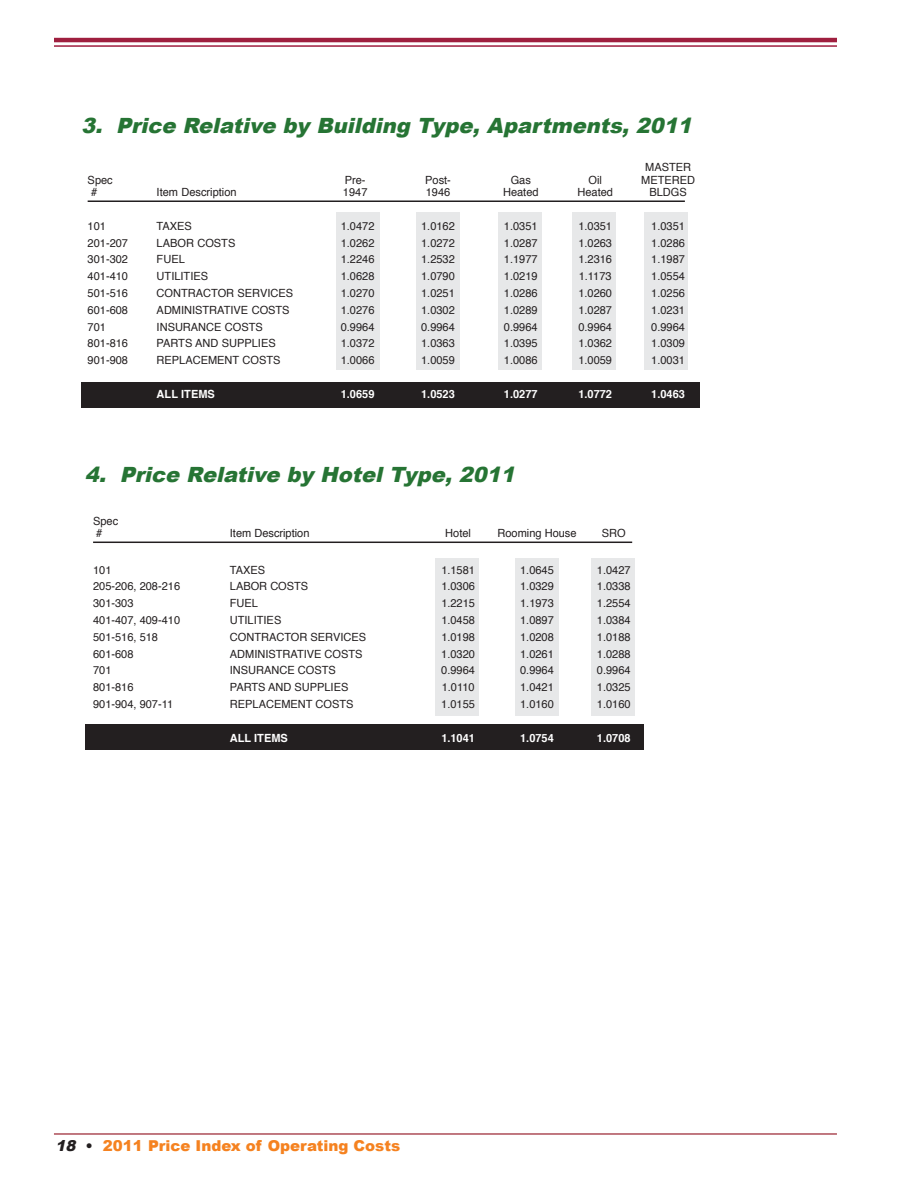
<style>
.page{position:relative;width:918px;height:1188px;background:#fff}
.page>*{position:absolute;margin:0;border:0;box-sizing:border-box;transform-origin:0 0}
.t1{font:italic 900 21px "Arial";color:#267434}
.t2{font:900 15px "Arial";color:#f58220}
.t3{font:11.25px/12.6px "Helvetica";color:#231f20}
.t4{font:700 11.25px "Helvetica";color:#fff}
.s1{font-style:italic;color:#231f20}
.s2{color:#231f20}
</style>
<div class="page">
<div style="left:336px;top:213px;width:44px;height:157px;background:#e7e8e9"></div>
<div style="left:417px;top:213px;width:43px;height:157px;background:#e7e8e9"></div>
<div style="left:498px;top:213px;width:44px;height:157px;background:#e7e8e9"></div>
<div style="left:572px;top:213px;width:43px;height:157px;background:#e7e8e9"></div>
<div style="left:645px;top:213px;width:43px;height:157px;background:#e7e8e9"></div>
<div style="left:81px;top:382px;width:619px;height:25px;background:#231f20"></div>
<div style="left:516px;top:558px;width:43px;height:157px;background:#e7e8e9"></div>
<div style="left:591px;top:558px;width:44px;height:157px;background:#e7e8e9"></div>
<div style="left:435px;top:558px;width:44px;height:157px;background:#e7e8e9"></div>
<div style="left:86px;top:725px;width:558px;height:25px;background:#231f20"></div>
<hr style="left:93px;top:542px;width:539px;height:1px;background:#231f20">
<hr style="left:54px;top:1133px;width:783px;height:2px;background:#ad4c57">
<hr style="left:54px;top:38px;width:783px;height:4px;background:#9f1f3f">
<hr style="left:54px;top:45px;width:783px;height:2px;background:#9f1f3f">
<hr style="left:88px;top:200px;width:597px;height:2px;background:#231f20">
<h1 class="t1" style="left:81px;top:110px;width:617px">3. Price Relative by Building Type, Apartments, 2011</h1>
<p class="t3" style="left:645px;top:162px;width:47px">MASTER</p>
<p class="t3" style="left:88px;top:174px;width:27px">Spec</p>
<p class="t3" style="left:345px;top:174px;width:22px">Pre-</p>
<p class="t3" style="left:425px;top:174px;width:27px">Post-</p>
<p class="t3" style="left:511px;top:174px;width:22px">Gas</p>
<p class="t3" style="left:589px;top:174px;width:15px">Oil</p>
<p class="t3" style="left:641px;top:174px;width:55px">METERED</p>
<p class="t3" style="left:91px;top:187px;width:8px">#</p>
<p class="t3" style="left:157px;top:187px;width:81px">Item Description</p>
<p class="t3" style="left:343px;top:187px;width:26px">1947</p>
<p class="t3" style="left:426px;top:187px;width:26px">1946</p>
<p class="t3" style="left:503px;top:187px;width:37px">Heated</p>
<p class="t3" style="left:577px;top:187px;width:37px">Heated</p>
<p class="t3" style="left:649px;top:187px;width:39px">BLDGS</p>
<p class="t3" style="left:88px;top:220px;width:20px">101</p>
<p class="t3" style="left:157px;top:220px;width:37px">TAXES</p>
<p class="t3" style="left:341px;top:220px;width:35px">1.0472</p>
<p class="t3" style="left:421px;top:220px;width:35px">1.0162</p>
<p class="t3" style="left:504px;top:220px;width:35px">1.0351</p>
<p class="t3" style="left:578px;top:220px;width:35px">1.0351</p>
<p class="t3" style="left:651px;top:220px;width:35px">1.0351</p>
<p class="t3" style="left:88px;top:237px;width:42px">201-207</p>
<p class="t3" style="left:157px;top:237px;width:80px">LABOR COSTS</p>
<p class="t3" style="left:341px;top:237px;width:35px">1.0262</p>
<p class="t3" style="left:421px;top:237px;width:35px">1.0272</p>
<p class="t3" style="left:504px;top:237px;width:35px">1.0287</p>
<p class="t3" style="left:578px;top:237px;width:35px">1.0263</p>
<p class="t3" style="left:651px;top:237px;width:35px">1.0286</p>
<p class="t3" style="left:88px;top:254px;width:42px">301-302</p>
<p class="t3" style="left:157px;top:254px;width:30px">FUEL</p>
<p class="t3" style="left:341px;top:254px;width:35px">1.2246</p>
<p class="t3" style="left:421px;top:254px;width:35px">1.2532</p>
<p class="t3" style="left:504px;top:254px;width:35px">1.1977</p>
<p class="t3" style="left:578px;top:254px;width:35px">1.2316</p>
<p class="t3" style="left:651px;top:254px;width:35px">1.1987</p>
<p class="t3" style="left:88px;top:271px;width:42px">401-410</p>
<p class="t3" style="left:157px;top:271px;width:53px">UTILITIES</p>
<p class="t3" style="left:341px;top:271px;width:35px">1.0628</p>
<p class="t3" style="left:421px;top:271px;width:35px">1.0790</p>
<p class="t3" style="left:504px;top:271px;width:35px">1.0219</p>
<p class="t3" style="left:579px;top:271px;width:34px">1.1173</p>
<p class="t3" style="left:651px;top:271px;width:35px">1.0554</p>
<p class="t3" style="left:88px;top:288px;width:42px">501-516</p>
<p class="t3" style="left:157px;top:288px;width:138px">CONTRACTOR SERVICES</p>
<p class="t3" style="left:341px;top:288px;width:35px">1.0270</p>
<p class="t3" style="left:421px;top:288px;width:35px">1.0251</p>
<p class="t3" style="left:504px;top:288px;width:35px">1.0286</p>
<p class="t3" style="left:578px;top:288px;width:35px">1.0260</p>
<p class="t3" style="left:651px;top:288px;width:35px">1.0256</p>
<p class="t3" style="left:88px;top:304px;width:42px">601-608</p>
<p class="t3" style="left:157px;top:304px;width:135px">ADMINISTRATIVE COSTS</p>
<p class="t3" style="left:341px;top:304px;width:35px">1.0276</p>
<p class="t3" style="left:421px;top:304px;width:35px">1.0302</p>
<p class="t3" style="left:504px;top:304px;width:35px">1.0289</p>
<p class="t3" style="left:578px;top:304px;width:35px">1.0287</p>
<p class="t3" style="left:651px;top:304px;width:35px">1.0231</p>
<p class="t3" style="left:88px;top:321px;width:20px">701</p>
<p class="t3" style="left:157px;top:321px;width:108px">INSURANCE COSTS</p>
<p class="t3" style="left:341px;top:321px;width:35px">0.9964</p>
<p class="t3" style="left:421px;top:321px;width:35px">0.9964</p>
<p class="t3" style="left:504px;top:321px;width:35px">0.9964</p>
<p class="t3" style="left:578px;top:321px;width:35px">0.9964</p>
<p class="t3" style="left:651px;top:321px;width:35px">0.9964</p>
<p class="t3" style="left:88px;top:338px;width:42px">801-816</p>
<p class="t3" style="left:157px;top:338px;width:121px">PARTS AND SUPPLIES</p>
<p class="t3" style="left:341px;top:338px;width:35px">1.0372</p>
<p class="t3" style="left:421px;top:338px;width:35px">1.0363</p>
<p class="t3" style="left:504px;top:338px;width:35px">1.0395</p>
<p class="t3" style="left:578px;top:338px;width:35px">1.0362</p>
<p class="t3" style="left:651px;top:338px;width:35px">1.0309</p>
<p class="t3" style="left:88px;top:355px;width:42px">901-908</p>
<p class="t3" style="left:157px;top:355px;width:125px">REPLACEMENT COSTS</p>
<p class="t3" style="left:341px;top:355px;width:35px">1.0066</p>
<p class="t3" style="left:421px;top:355px;width:35px">1.0059</p>
<p class="t3" style="left:504px;top:355px;width:35px">1.0086</p>
<p class="t3" style="left:578px;top:355px;width:35px">1.0059</p>
<p class="t3" style="left:651px;top:355px;width:35px">1.0031</p>
<p class="t4" style="left:157px;top:389px;width:60px">ALL ITEMS</p>
<p class="t4" style="left:341px;top:389px;width:35px">1.0659</p>
<p class="t4" style="left:421px;top:389px;width:35px">1.0523</p>
<p class="t4" style="left:504px;top:389px;width:35px">1.0277</p>
<p class="t4" style="left:578px;top:389px;width:35px">1.0772</p>
<p class="t4" style="left:651px;top:389px;width:35px">1.0463</p>
<h1 class="t1" style="left:85px;top:459px;width:436px">4. Price Relative by Hotel Type, 2011</h1>
<p class="t3" style="left:93px;top:515px;width:27px">Spec #</p>
<p class="t3" style="left:230px;top:528px;width:81px">Item Description</p>
<p class="t3" style="left:445px;top:528px;width:27px">Hotel</p>
<p class="t3" style="left:498px;top:528px;width:81px">Rooming House</p>
<p class="t3" style="left:602px;top:528px;width:25px">SRO</p>
<p class="t3" style="left:93px;top:564px;width:20px">101</p>
<p class="t3" style="left:230px;top:564px;width:37px">TAXES</p>
<p class="t3" style="left:441px;top:564px;width:35px">1.1581</p>
<p class="t3" style="left:520px;top:564px;width:35px">1.0645</p>
<p class="t3" style="left:597px;top:564px;width:35px">1.0427</p>
<p class="t3" style="left:93px;top:581px;width:89px">205-206, 208-216</p>
<p class="t3" style="left:230px;top:581px;width:80px">LABOR COSTS</p>
<p class="t3" style="left:441px;top:581px;width:35px">1.0306</p>
<p class="t3" style="left:520px;top:581px;width:35px">1.0329</p>
<p class="t3" style="left:597px;top:581px;width:35px">1.0338</p>
<p class="t3" style="left:93px;top:598px;width:42px">301-303</p>
<p class="t3" style="left:230px;top:598px;width:30px">FUEL</p>
<p class="t3" style="left:441px;top:598px;width:35px">1.2215</p>
<p class="t3" style="left:520px;top:598px;width:35px">1.1973</p>
<p class="t3" style="left:597px;top:598px;width:35px">1.2554</p>
<p class="t3" style="left:93px;top:615px;width:89px">401-407, 409-410</p>
<p class="t3" style="left:230px;top:615px;width:53px">UTILITIES</p>
<p class="t3" style="left:441px;top:615px;width:35px">1.0458</p>
<p class="t3" style="left:520px;top:615px;width:35px">1.0897</p>
<p class="t3" style="left:597px;top:615px;width:35px">1.0384</p>
<p class="t3" style="left:93px;top:631px;width:66px">501-516, 518</p>
<p class="t3" style="left:230px;top:631px;width:138px">CONTRACTOR SERVICES</p>
<p class="t3" style="left:441px;top:631px;width:35px">1.0198</p>
<p class="t3" style="left:520px;top:631px;width:35px">1.0208</p>
<p class="t3" style="left:597px;top:631px;width:35px">1.0188</p>
<p class="t3" style="left:93px;top:648px;width:42px">601-608</p>
<p class="t3" style="left:230px;top:648px;width:134px">ADMINISTRATIVE COSTS</p>
<p class="t3" style="left:441px;top:648px;width:35px">1.0320</p>
<p class="t3" style="left:520px;top:648px;width:35px">1.0261</p>
<p class="t3" style="left:597px;top:648px;width:35px">1.0288</p>
<p class="t3" style="left:93px;top:665px;width:20px">701</p>
<p class="t3" style="left:230px;top:665px;width:107px">INSURANCE COSTS</p>
<p class="t3" style="left:441px;top:665px;width:35px">0.9964</p>
<p class="t3" style="left:520px;top:665px;width:35px">0.9964</p>
<p class="t3" style="left:597px;top:665px;width:35px">0.9964</p>
<p class="t3" style="left:93px;top:682px;width:42px">801-816</p>
<p class="t3" style="left:230px;top:682px;width:120px">PARTS AND SUPPLIES</p>
<p class="t3" style="left:442px;top:682px;width:34px">1.0110</p>
<p class="t3" style="left:520px;top:682px;width:35px">1.0421</p>
<p class="t3" style="left:597px;top:682px;width:35px">1.0325</p>
<p class="t3" style="left:93px;top:699px;width:82px">901-904, 907-11</p>
<p class="t3" style="left:230px;top:699px;width:125px">REPLACEMENT COSTS</p>
<p class="t3" style="left:441px;top:699px;width:35px">1.0155</p>
<p class="t3" style="left:520px;top:699px;width:35px">1.0160</p>
<p class="t3" style="left:597px;top:699px;width:35px">1.0160</p>
<p class="t4" style="left:230px;top:733px;width:59px">ALL ITEMS</p>
<p class="t4" style="left:441px;top:733px;width:35px">1.1041</p>
<p class="t4" style="left:520px;top:733px;width:35px">1.0754</p>
<p class="t4" style="left:597px;top:733px;width:35px">1.0708</p>
<h2 class="t2" style="left:55px;top:1134px;width:346px"><span class="s1">18</span> <span class="s2">•</span> 2011 Price Index of Operating Costs</h2>
</div>
